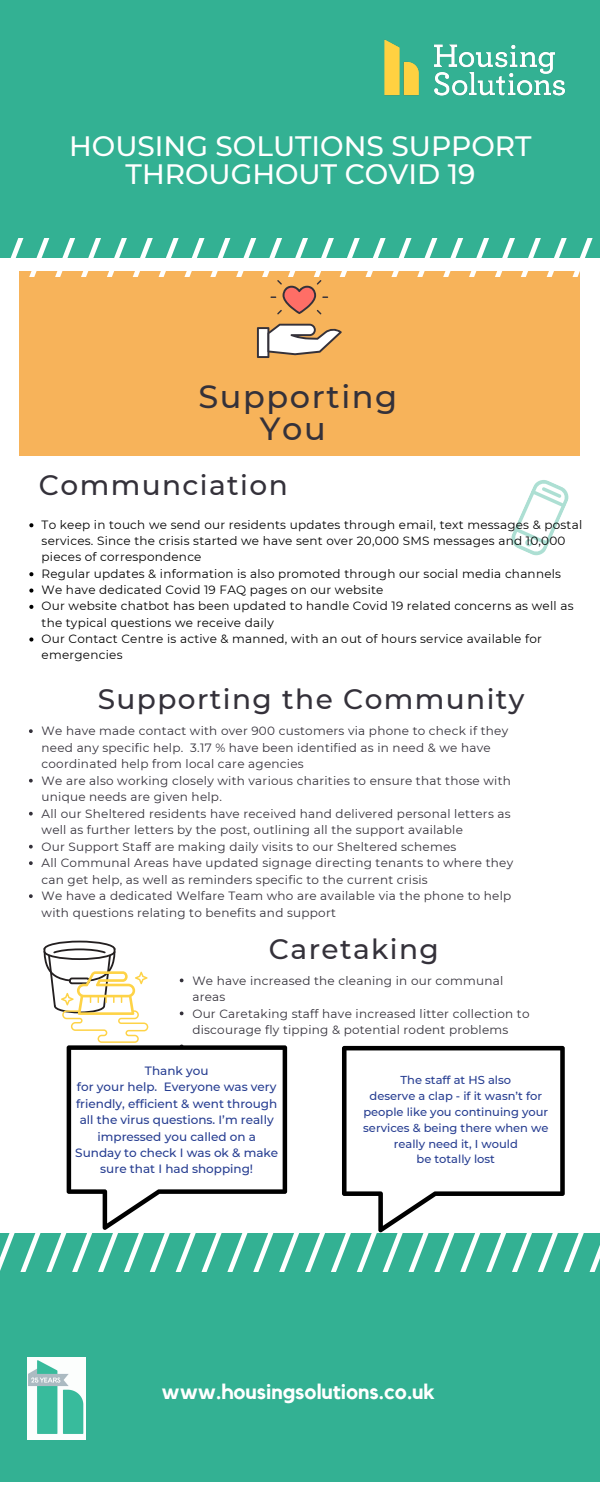
<style>
.page{position:relative;width:600px;height:1500px;background:#fff}
.page>*{position:absolute;margin:0;border:0;box-sizing:border-box;transform-origin:0 0}
.t1{font:500 32px/31.5px "Montserrat";letter-spacing:.05em;color:#34313a;text-align:center}
.t2{font:500 28px "Montserrat";letter-spacing:.05em;color:#34313a}
.t3{font:500 28px/27.8px "Montserrat";color:#fff;text-align:center}
.t4{font:700 21px "Kollektif";color:#fff}
.t5{font:12px/16.5px "Montserrat";letter-spacing:.02em;color:#34313a}
.t6{font:12px/16.3px "Montserrat";letter-spacing:.02em;color:#000}
.t7{font:500 12px/16.5px "Montserrat";color:#263d91;text-align:center}
.t8{font:500 11.5px/15.8px "Montserrat";color:#263d91;text-align:center}
</style>
<div class="page">
<div style="left:0;top:0;width:600px;height:257px;background:#33b193"></div>
<div style="left:0;top:1234px;width:600px;height:247px;background:#33b193"></div>
<div style="left:19px;top:271px;width:561px;height:185px;background:#f7b35a"></div>
<svg style="left:257px;top:324px;width:85px;height:34px"></svg>
<svg style="left:0;top:239px;width:600px;height:75px"></svg>
<svg style="left:0;top:1234px;width:600px;height:37px"></svg>
<img style="left:384px;top:39px;width:181px;height:57px">
<img style="left:28px;top:1357px;width:58px;height:83px">
<svg style="left:29px;top:523px;width:4px;height:4px"></svg>
<svg style="left:29px;top:572px;width:4px;height:4px"></svg>
<svg style="left:29px;top:589px;width:4px;height:4px"></svg>
<svg style="left:29px;top:605px;width:4px;height:4px"></svg>
<svg style="left:29px;top:637px;width:4px;height:5px"></svg>
<svg style="left:180px;top:979px;width:4px;height:3px"></svg>
<svg style="left:180px;top:1012px;width:4px;height:3px"></svg>
<svg style="left:29px;top:729px;width:4px;height:4px"></svg>
<svg style="left:29px;top:779px;width:4px;height:4px"></svg>
<svg style="left:29px;top:812px;width:4px;height:4px"></svg>
<svg style="left:29px;top:845px;width:4px;height:4px"></svg>
<svg style="left:29px;top:861px;width:4px;height:4px"></svg>
<svg style="left:29px;top:894px;width:4px;height:4px"></svg>
<svg style="left:44px;top:940px;width:104px;height:103px"></svg>
<svg style="left:67px;top:1045px;width:220px;height:185px"></svg>
<svg style="left:342px;top:1046px;width:223px;height:186px"></svg>
<h2 class="t3" style="left:69px;top:132px;width:464px">HOUSING SOLUTIONS SUPPORT<br>THROUGHOUT COVID 19</h2>
<h1 class="t1" style="left:198px;top:381px;width:201px">Supporting<br>You</h1>
<h2 class="t2" style="left:39px;top:467px;width:250px">Communciation</h2>
<p class="t6" style="left:42px;top:516px;width:542px">To keep in touch we send our residents updates through email, text messages &amp; postal services. Since the crisis started we have sent over 20,000 SMS messages and 10,000 pieces of correspondence<br>Regular updates &amp; information is also promoted through our social media channels We have dedicated Covid 19 FAQ pages on our website<br>Our website chatbot has been updated to handle Covid 19 related concerns as well as the typical questions we receive daily<br>Our Contact Centre is active &amp; manned, with an out of hours service available for emergencies</p>
<h2 class="t2" style="left:98px;top:682px;width:428px">Supporting the Community</h2>
<p class="t5" style="left:42px;top:723px;width:473px">We have made contact with over 900 customers via phone to check if they need any specific help. 3.17 % have been identified as in need &amp; we have coordinated help from local care agencies<br>We are also working closely with various charities to ensure that those with unique needs are given help.<br>All our Sheltered residents have received hand delivered personal letters as well as further letters by the post, outlining all the support available<br>Our Support Staff are making daily visits to our Sheltered schemes<br>All Communal Areas have updated signage directing tenants to where they can get help, as well as reminders specific to the current crisis<br>We have a dedicated Welfare Team who are available via the phone to help with questions relating to benefits and support</p>
<h2 class="t2" style="left:269px;top:932px;width:171px">Caretaking</h2>
<p class="t5" style="left:192px;top:972px;width:339px">We have increased the cleaning in our communal areas<br>Our Caretaking staff have increased litter collection to discourage fly tipping &amp; potential rodent problems</p>
<p class="t7" style="left:75px;top:1062px;width:204px">Thank you<br>for your help. Everyone was very friendly, efficient &amp; went through all the virus questions. I’m really impressed you called on a<br>Sunday to check I was ok &amp; make sure that I had shopping!</p>
<p class="t8" style="left:363px;top:1072px;width:187px">The staff at HS also<br>deserve a clap - if it wasn’t for people like you continuing your services &amp; being there when we really need it, I would<br>be totally lost</p>
<h3 class="t4" style="left:161px;top:1382px;width:275px">www.housingsolutions.co.uk</h3>
</div>
